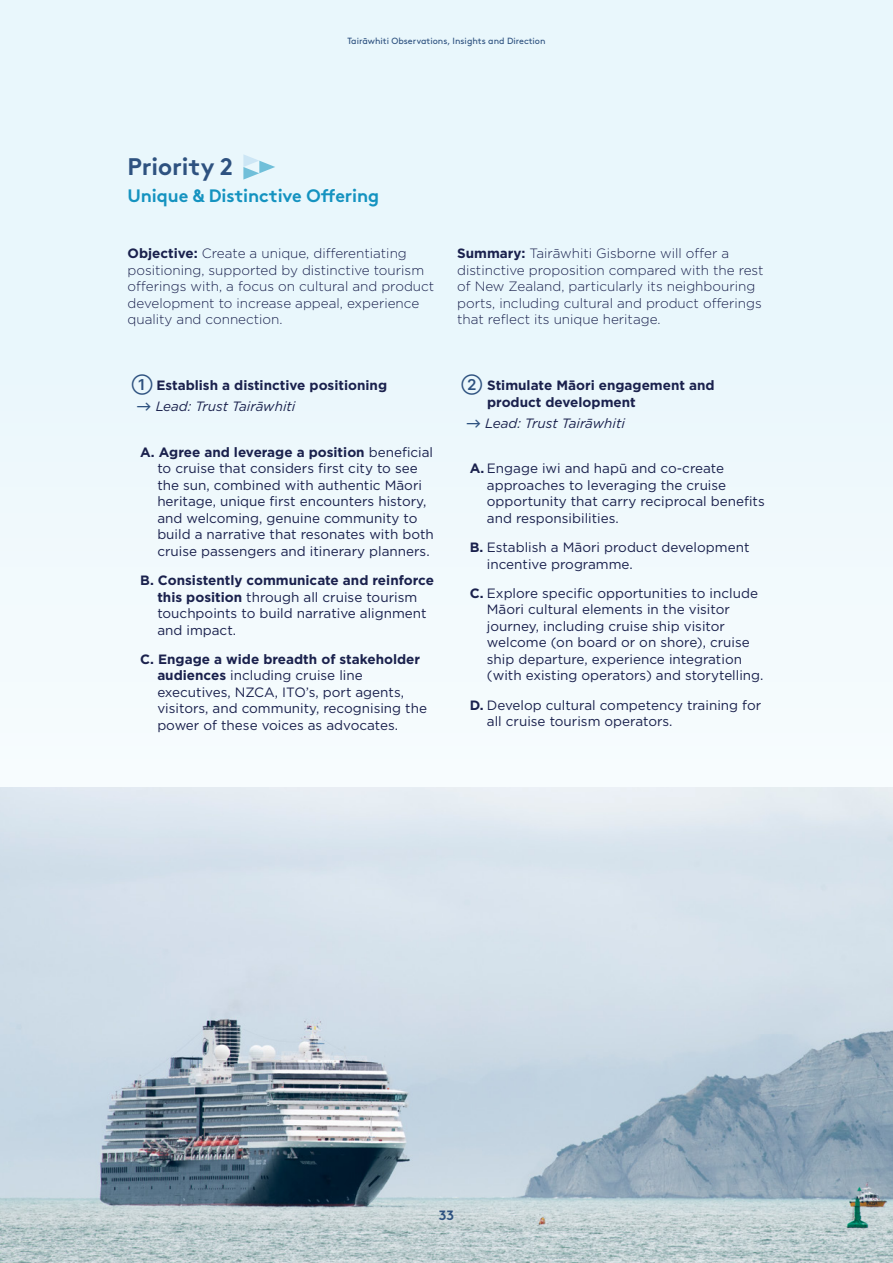
<style>
.page{position:relative;width:893px;height:1263px;background:#ebf7fc}
.page>*{position:absolute;margin:0;border:0;box-sizing:border-box;transform-origin:0 0}
.t1{font:700 24px "Brown Pro";letter-spacing:-.005em;color:#2e5280}
.t2{font:700 18px "Brown Pro";letter-spacing:-.005em;color:#1593c0}
.t3{font:13.5px/16.5px "Gotham";color:#1a214d}
.t4{font:300 13.5px/16.5px "Gotham";color:#1a214d}
.t5{font:700 13.5px/21px "Gotham";color:#1a214d}
.t6{font:italic 13.5px "Gotham";color:#1a214d}
.t7{font:700 13.5px "Brown Pro";color:#2e5280}
.t8{font:9px "Brown Pro";color:#2e5280}
.s1{font-weight:700}
.s2{font-family:"Inter";font-weight:600;font-size:15px;color:#2e5280}
.s3{font-family:"Inter";font-weight:600;font-size:12px;color:#2e5280}
.s4{font-weight:400;font-style:italic}
.s5{font-family:"Inter";font-weight:600;font-style:normal;font-size:12px;color:#2e5280}
</style>
<div class="page">
<svg style="left:243px;top:154px;width:32px;height:26px"></svg>
<img style="left:0;top:787px;width:893px;height:476px">
<p class="t8" style="left:347px;top:34px;width:200px">Tairāwhiti Observations, Insights and Direction</p>
<h1 class="t1" style="left:128px;top:147px;width:107px">Priority 2</h1>
<h2 class="t2" style="left:128px;top:181px;width:253px">Unique &amp; Distinctive Offering</h2>
<p class="t4" style="left:128px;top:245px;width:308px"><span class="s1">Objective:</span> Create a unique, differentiating positioning, supported by distinctive tourism offerings with, a focus on cultural and product development to increase appeal, experience quality and connection.</p>
<p class="t4" style="left:457px;top:245px;width:308px"><span class="s1">Summary:</span> Tairāwhiti Gisborne will offer a distinctive proposition compared with the rest of New Zealand, particularly its neighbouring ports, including cultural and product offerings that reflect its unique heritage.</p>
<p class="t5" style="left:132px;top:375px;width:257px"><span class="s2">➀</span> Establish a distinctive positioning <span class="s3">⟶</span> <span class="s4">Lead: Trust Tairāwhiti</span></p>
<p class="t3" style="left:157px;top:444px;width:278px;text-indent:-17px"><span class="s1">A. Agree and leverage a position</span> beneficial to cruise that considers first city to see the sun, combined with authentic Māori heritage, unique first encounters history, and welcoming, genuine community to build a narrative that resonates with both cruise passengers and itinerary planners.</p>
<p class="t3" style="left:157px;top:572px;width:278px;text-indent:-17px"><span class="s1">B. Consistently communicate and reinforce this position</span> through all cruise tourism touchpoints to build narrative alignment and impact.</p>
<p class="t3" style="left:157px;top:651px;width:271px;text-indent:-17px"><span class="s1">C. Engage a wide breadth of stakeholder audiences</span> including cruise line executives, NZCA, ITO’s, port agents, visitors, and community, recognising the power of these voices as advocates.</p>
<p class="t5" style="left:487px;top:377px;width:229px;line-height:16.5px;text-indent:-26px"><span class="s2">➁</span> Stimulate Māori engagement and product development</p>
<p class="t6" style="left:465px;top:414px;width:161px"><span class="s5">⟶</span> Lead: Trust Tairāwhiti</p>
<p class="t3" style="left:487px;top:460px;width:279px;text-indent:-17px"><span class="s1">A.</span> Engage iwi and hapū and co-create approaches to leveraging the cruise opportunity that carry reciprocal benefits and responsibilities.</p>
<p class="t3" style="left:487px;top:539px;width:264px;text-indent:-17px"><span class="s1">B.</span> Establish a Māori product development incentive programme.</p>
<p class="t3" style="left:487px;top:585px;width:278px;text-indent:-17px"><span class="s1">C.</span> Explore specific opportunities to include Māori cultural elements in the visitor journey, including cruise ship visitor welcome (on board or on shore), cruise ship departure, experience integration (with existing operators) and storytelling.</p>
<p class="t3" style="left:487px;top:696px;width:276px;text-indent:-17px"><span class="s1">D.</span> Develop cultural competency training for all cruise tourism operators.</p>
<p class="t7" style="left:439px;top:1204px;width:17px">33</p>
</div>
